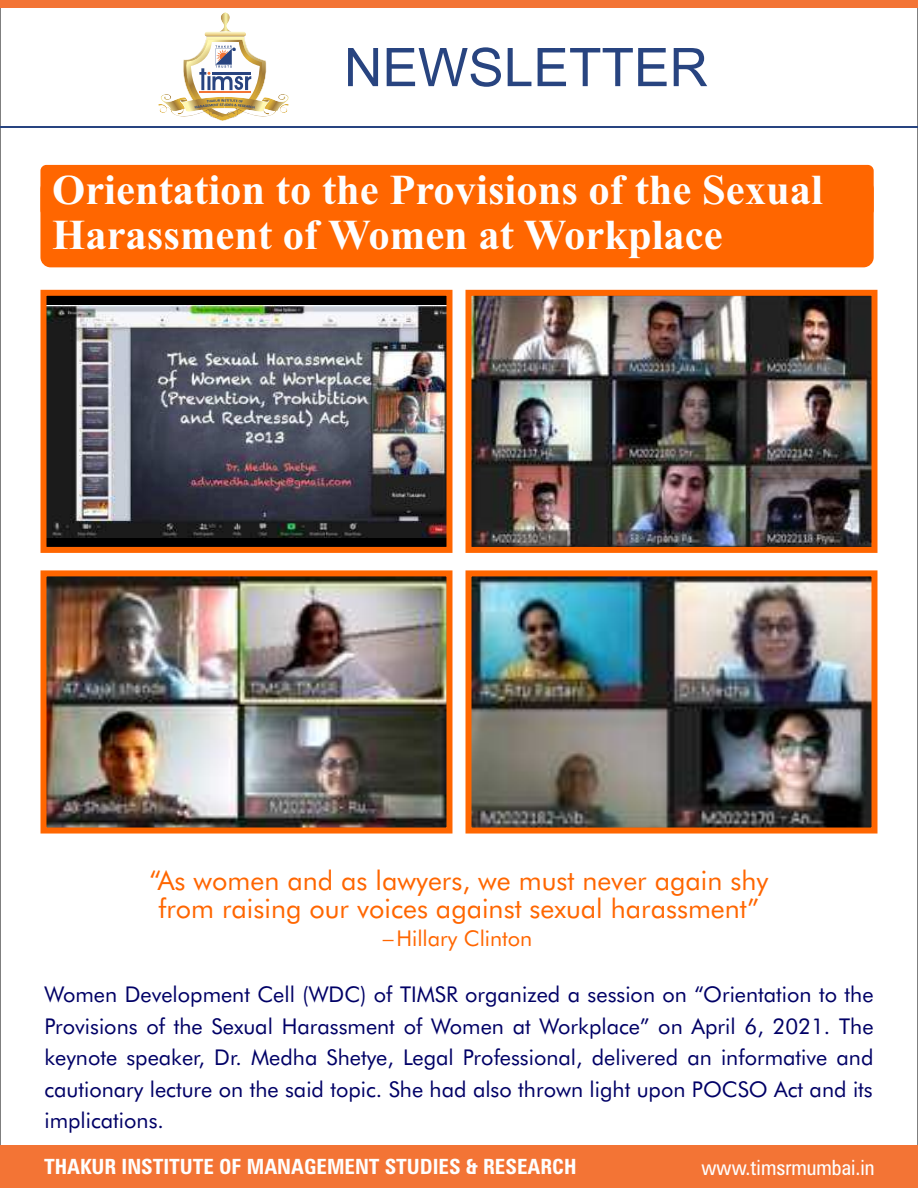
<style>
.page{position:relative;width:918px;height:1188px;background:#fff}
.page>*{position:absolute;margin:0;border:0;box-sizing:border-box;transform-origin:0 0}
.t1{font:53.25px "Arial";color:#284480}
.t2{font:700 42.6px/45px "Times New Roman";color:#fefefe}
.t3{font:27px/28.2px "Futura BT";color:#f60;text-align:center}
.t4{font:21.75px/31.5px "Futura BT";color:#006;text-align:justify}
.t5{font:21.75px "Futura BT";color:#f60}
.t6{font:700 condensed 21px "Zurich BT";color:#fefefe}
.t7{font:condensed 21px "Zurich BT";color:#fefefe}
</style>
<div class="page">
<div style="left:0;top:0;width:918px;height:7px;background:#f37435"></div>
<hr style="left:0;top:126px;width:918px;height:2px;background:#284480">
<div style="left:0;top:1145px;width:918px;height:43px;background:#f37435"></div>
<svg style="left:204px;top:32px;width:42px;height:5px"></svg>
<svg style="left:221px;top:12px;width:4px;height:13px"></svg>
<svg style="left:158px;top:37px;width:131px;height:84px"></svg>
<img style="left:473px;top:297px;width:398px;height:249px">
<div style="left:466px;top:290px;width:412px;height:263px;border:6px solid #f60"></div>
<div style="left:43px;top:293px;width:406px;height:257px;background:#000"></div>
<img style="left:47px;top:306px;width:398px;height:231px">
<div style="left:40px;top:290px;width:412px;height:263px;border:6px solid #f60"></div>
<div style="left:40px;top:165px;width:834px;height:51px;background:#f60;border-radius:6px"></div>
<div style="left:40px;top:179px;width:834px;height:88px;background:#f60;border-radius:10px"></div>
<img style="left:473px;top:577px;width:398px;height:250px">
<div style="left:466px;top:570px;width:412px;height:264px;border:6px solid #f60"></div>
<img style="left:47px;top:577px;width:398px;height:250px">
<div style="left:40px;top:570px;width:412px;height:264px;border:6px solid #f60"></div>
<h1 class="t1" style="left:344px;top:33px;width:365px">NEWSLETTER</h1>
<h2 class="t2" style="left:52px;top:166px;width:772px">Orientation to the Provisions of the Sexual<br>Harassment of Women at Workplace</h2>
<p class="t3" style="left:150px;top:866px;width:620px">“As women and as lawyers, we must never again shy from raising our voices against sexual harassment”</p>
<p class="t5" style="left:383px;top:915px;width:12px">_</p>
<p class="t5" style="left:396px;top:925px;width:138px">Hillary Clinton</p>
<p class="t4" style="left:44px;top:979px;width:831px">Women Development Cell (WDC) of TIMSR organized a session on “Orientation to the Provisions of the Sexual Harassment of Women at Workplace” on April 6, 2021. The keynote speaker, Dr. Medha Shetye, Legal Professional, delivered an informative and cautionary lecture on the said topic. She had also thrown light upon POCSO Act and its implications.</p>
<p class="t6" style="left:44px;top:1154px;width:534px">THAKUR INSTITUTE OF MANAGEMENT STUDIES &amp; RESEARCH</p>
<p class="t7" style="left:702px;top:1154px;width:175px">www.timsrmumbai.in</p>
</div>
